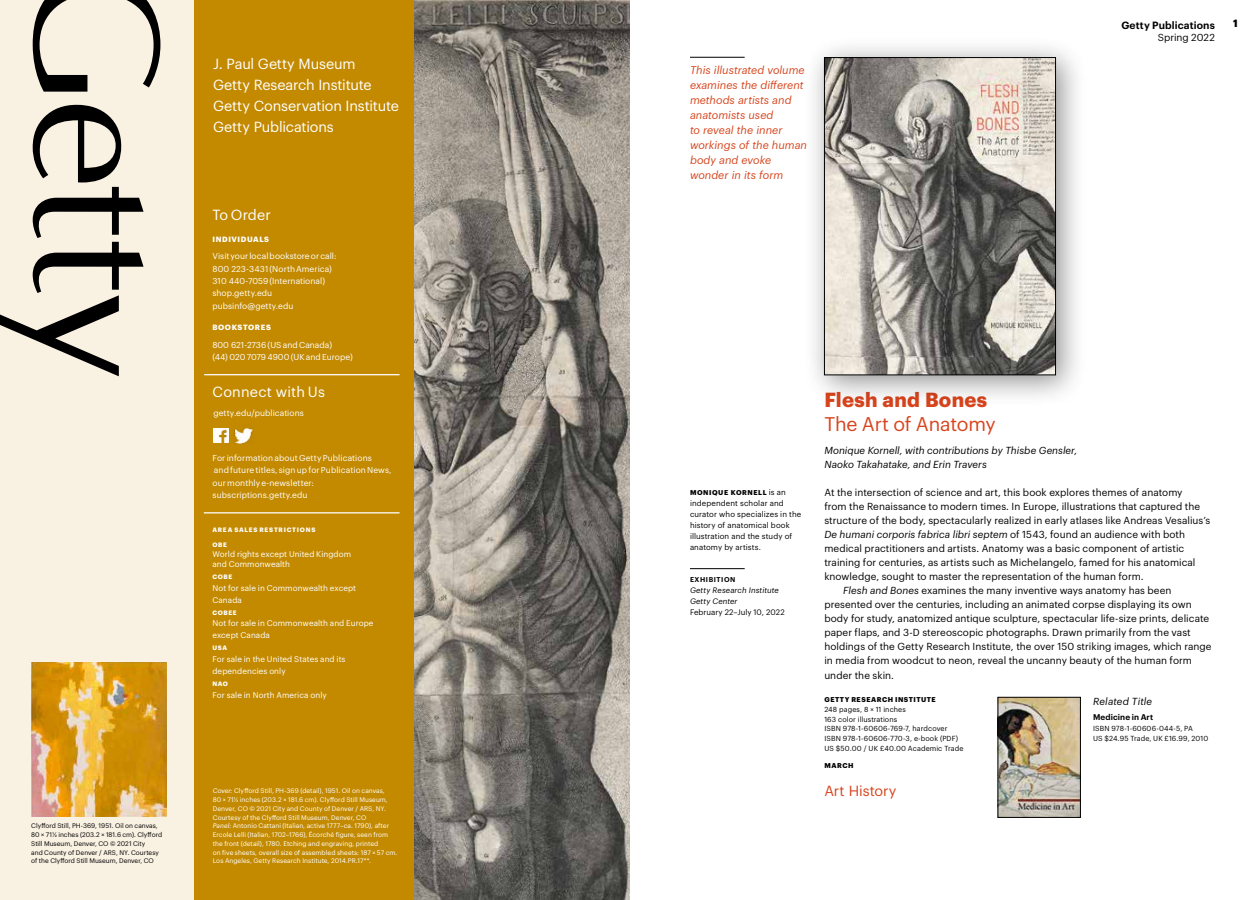
<style>
.page{position:relative;width:1260px;height:900px;background:#fff}
.page>*{position:absolute;margin:0;border:0;box-sizing:border-box;transform-origin:0 0}
.t1{font:700 20px "Graphik";letter-spacing:.015em;color:#d7441d}
.t2{font:19.38px "Graphik";letter-spacing:-.01em;color:#d7441d}
.t3{font:14.38px/21.2px "Graphik";letter-spacing:-.01em;color:#fff}
.t4{font:14.38px "Graphik";letter-spacing:.015em;color:#fff}
.t5{font:14.38px "Graphik";letter-spacing:-.005em;color:#d7441d}
.t6{font:italic 11px/15px "Graphik";color:#d7441d}
.t7{font:600 10.25px "Graphik";letter-spacing:.01em;color:#000001}
.t8{font:700 10.25px "Graphik";color:#000001}
.t9{font:10px "Graphik";letter-spacing:.005em;color:#000001}
.t10{font:italic 10px/14px "Graphik";color:#000001}
.t11{font:8.5px/12.5px "Graphik";letter-spacing:.005em;color:#fff}
.t12{font:8.12px/11.9px "Graphik";letter-spacing:.01em;color:#fff}
.t13{font:600 8.12px "Graphik";letter-spacing:.01em;color:#000001}
.t14{font:7.75px/11px "Graphik";letter-spacing:.01em;color:#000001}
.t15{font:italic 7.75px/11px "Graphik";letter-spacing:.015em;color:#000001}
.t16{font:700 7.5px "Graphik";letter-spacing:.08em;color:#fff}
.t17{font:7.25px/9.8px "Graphik";letter-spacing:.015em;color:#000001}
.t18{font:700 6.88px "Graphik";letter-spacing:.08em;color:#000001}
.t19{font:600 6.88px "Graphik";letter-spacing:.08em;color:#000001}
.t20{font:6.5px/8.8px "Graphik";letter-spacing:.005em;color:#fff}
.t21{font:6.5px/8.8px "Graphik";color:#000001}
.t22{font:700 6.25px "Graphik";letter-spacing:.115em;color:#fff}
.s1{font-style:italic}
.s2{font-weight:400;font-size:7.75px}
.s3{font-style:normal}
</style>
<div class="page">
<div style="left:803px;top:36px;width:285px;height:371px;background:#000001;opacity:.45"></div>
<img style="left:826px;top:59px;width:228px;height:314px">
<div style="left:824px;top:57px;width:232px;height:318px;border:1px solid #000001"></div>
<hr style="left:690px;top:568px;width:55px;height:1px;background:#000001">
<hr style="left:690px;top:57px;width:55px;height:1px;background:#000001">
<img style="left:1000px;top:699px;width:79px;height:116px">
<div style="left:998px;top:697px;width:83px;height:120px;border:1px solid #000001"></div>
<div style="left:0;top:0;width:194px;height:900px;background:#f9f1e2"></div>
<div style="left:194px;top:0;width:222px;height:900px;background:#c38a00"></div>
<svg style="left:33px;top:0;width:127px;height:92px"></svg>
<svg style="left:0;top:105px;width:144px;height:271px"></svg>
<hr style="left:204px;top:374px;width:196px;height:1px;background:#fff">
<hr style="left:204px;top:512px;width:196px;height:1px;background:#fff">
<img style="left:214px;top:428px;width:15px;height:15px">
<img style="left:234px;top:427px;width:19px;height:17px">
<img style="left:414px;top:0;width:216px;height:900px">
<img style="left:31px;top:662px;width:136px;height:155px">
<div style="left:0;top:368px;width:13px;height:32px;background:#f9f1e2"></div>
<p class="t21" style="left:31px;top:821px;width:132px">Clyfford Still, PH-369, 1951. Oil on canvas, 80 × 71 1/2 inches (203.2 × 181.6 cm). Clyfford Still Museum, Denver, CO © 2021 City<br>and County of Denver / ARS, NY. Courtesy of the Clyfford Still Museum, Denver, CO</p>
<h3 class="t3" style="left:213px;top:51px;width:187px">J. Paul Getty Museum<br>Getty Research Institute<br>Getty Conservation Institute<br>Getty Publications</h3>
<h3 class="t3" style="left:212px;top:203px;width:60px">To Order</h3>
<p class="t16" style="left:212px;top:233px;width:58px">INDIVIDUALS</p>
<p class="t11" style="left:212px;top:249px;width:126px">Visit your local bookstore or call:<br>800 223-3431 (North America)<br>310 440-7059 (International) shop.getty.edu pubsinfo@getty.edu</p>
<p class="t16" style="left:212px;top:322px;width:60px">BOOKSTORES</p>
<p class="t11" style="left:212px;top:338px;width:142px">800 621-2736 (US and Canada)<br>(44) 020 7079 4900 (UK and Europe)</p>
<h3 class="t4" style="left:212px;top:381px;width:114px">Connect with Us</h3>
<p class="t11" style="left:213px;top:406px;width:92px">getty.edu/publications</p>
<p class="t11" style="left:213px;top:451px;width:181px">For information about Getty Publications<br>and future titles, sign up for Publication News, our monthly e-newsletter: subscriptions.getty.edu</p>
<p class="t22" style="left:212px;top:525px;width:105px">AREA SALES RESTRICTIONS</p>
<p class="t22" style="left:212px;top:540px;width:16px">OBE</p>
<p class="t12" style="left:212px;top:548px;width:140px;line-height:10.2px">World rights except United Kingdom and Commonwealth</p>
<p class="t22" style="left:212px;top:572px;width:21px">COBE</p>
<p class="t12" style="left:212px;top:581px;width:145px">Not for sale in Commonwealth except<br>Canada</p>
<p class="t22" style="left:212px;top:607px;width:26px">COBEE</p>
<p class="t12" style="left:212px;top:617px;width:163px">Not for sale in Commonwealth and Europe except Canada</p>
<p class="t22" style="left:212px;top:643px;width:16px">USA</p>
<p class="t12" style="left:212px;top:653px;width:135px">For sale in the United States and its dependencies only</p>
<p class="t22" style="left:212px;top:679px;width:17px">NAO</p>
<p class="t12" style="left:212px;top:688px;width:116px">For sale in North America only</p>
<p class="t20" style="left:213px;top:786px;width:186px"><span class="s1">Cover:</span> Clyfford Still, PH-369 (detail), 1951. Oil on canvas,<br>80 × 711/2 inches (203.2 × 181.6 cm). Clyfford Still Museum, Denver, CO © 2021 City and County of Denver / ARS, NY.<br>Courtesy of the Clyfford Still Museum, Denver, CO<br><span class="s1">Panel:</span> Antonio Cattani (Italian, active 1777–ca. 1790), after Ercole Lelli (Italian, 1702–1766), Écorché figure, seen from the front (detail), 1780. Etching and engraving, printed<br>on five sheets, overall size of assembled sheets: 187 × 57 cm.<br>Los Angeles, Getty Research Institute, 2014.PR.17**.</p>
<p class="t6" style="left:690px;top:62px;width:119px">This illustrated volume examines the different methods artists and anatomists used<br>to reveal the inner workings of the human body and evoke wonder in its form</p>
<p class="t7" style="left:1122px;top:17px;width:95px">Getty Publications</p>
<p class="t8" style="left:1233px;top:15px;width:6px">1</p>
<p class="t9" style="left:1158px;top:30px;width:59px">Spring 2022</p>
<p class="t18" style="left:690px;top:487px;width:97px">MONIQUE KORNELL <span class="s2">is an</span></p>
<p class="t14" style="left:690px;top:497px;width:113px">independent scholar and curator who specializes in the history of anatomical book illustration and the study of anatomy by artists.</p>
<p class="t19" style="left:690px;top:575px;width:47px">EXHIBITION</p>
<p class="t15" style="left:690px;top:584px;width:90px">Getty Research Institute<br>Getty Center</p>
<p class="t14" style="left:690px;top:606px;width:96px">February 22–July 10, 2022</p>
<h1 class="t1" style="left:824px;top:385px;width:164px">Flesh and Bones</h1>
<h2 class="t2" style="left:824px;top:409px;width:173px">The Art of Anatomy</h2>
<p class="t10" style="left:824px;top:442px;width:254px">Monique Kornell, with contributions by Thisbe Gensler,<br>Naoko Takahatake, and Erin Travers</p>
<p class="t9" style="left:824px;top:485px;width:360px">At the intersection of science and art, this book explores themes of anatomy</p>
<p class="t9" style="left:824px;top:499px;width:377px">from the Renaissance to modern times. In Europe, illustrations that captured the</p>
<p class="t9" style="left:824px;top:513px;width:388px">structure of the body, spectacularly realized in early atlases like Andreas Vesalius’s</p>
<p class="t10" style="left:824px;top:526px;width:362px">De humani corporis fabrica libri septem <span class="s3">of 1543, found an audience with both</span></p>
<p class="t9" style="left:824px;top:541px;width:361px">medical practitioners and artists. Anatomy was a basic component of artistic</p>
<p class="t9" style="left:824px;top:555px;width:373px">training for centuries, as artists such as Michelangelo, famed for his anatomical</p>
<p class="t9" style="left:824px;top:569px;width:321px">knowledge, sought to master the representation of the human form.</p>
<p class="t9" style="left:843px;top:583px;width:330px"><span class="s1">Flesh and Bones</span> examines the many inventive ways anatomy has been</p>
<p class="t9" style="left:824px;top:597px;width:369px">presented over the centuries, including an animated corpse displaying its own</p>
<p class="t9" style="left:824px;top:611px;width:386px">body for study, anatomized antique sculpture, spectacular life-size prints, delicate</p>
<p class="t9" style="left:824px;top:625px;width:368px">paper flaps, and 3-D stereoscopic photographs. Drawn primarily from the vast</p>
<p class="t9" style="left:824px;top:639px;width:389px">holdings of the Getty Research Institute, the over 150 striking images, which range</p>
<p class="t9" style="left:824px;top:653px;width:369px">in media from woodcut to neon, reveal the uncanny beauty of the human form</p>
<p class="t9" style="left:824px;top:667px;width:71px">under the skin.</p>
<p class="t18" style="left:824px;top:694px;width:113px">GETTY RESEARCH INSTITUTE</p>
<p class="t17" style="left:824px;top:704px;width:141px">248 pages, 8 × 11 inches<br>163 color illustrations<br>ISBN 978-1-60606-769-7, hardcover<br>ISBN 978-1-60606-770-3, e-book (PDF)<br>US $50.00 / UK £40.00 Academic Trade</p>
<p class="t18" style="left:824px;top:760px;width:31px">MARCH</p>
<h3 class="t5" style="left:824px;top:780px;width:74px">Art History</h3>
<p class="t10" style="left:1093px;top:693px;width:61px">Related Title</p>
<p class="t13" style="left:1093px;top:711px;width:62px">Medicine in Art</p>
<p class="t17" style="left:1093px;top:723px;width:117px">ISBN 978-1-60606-044-5, PA<br>US $24.95 Trade, UK £16.99, 2010</p>
</div>
